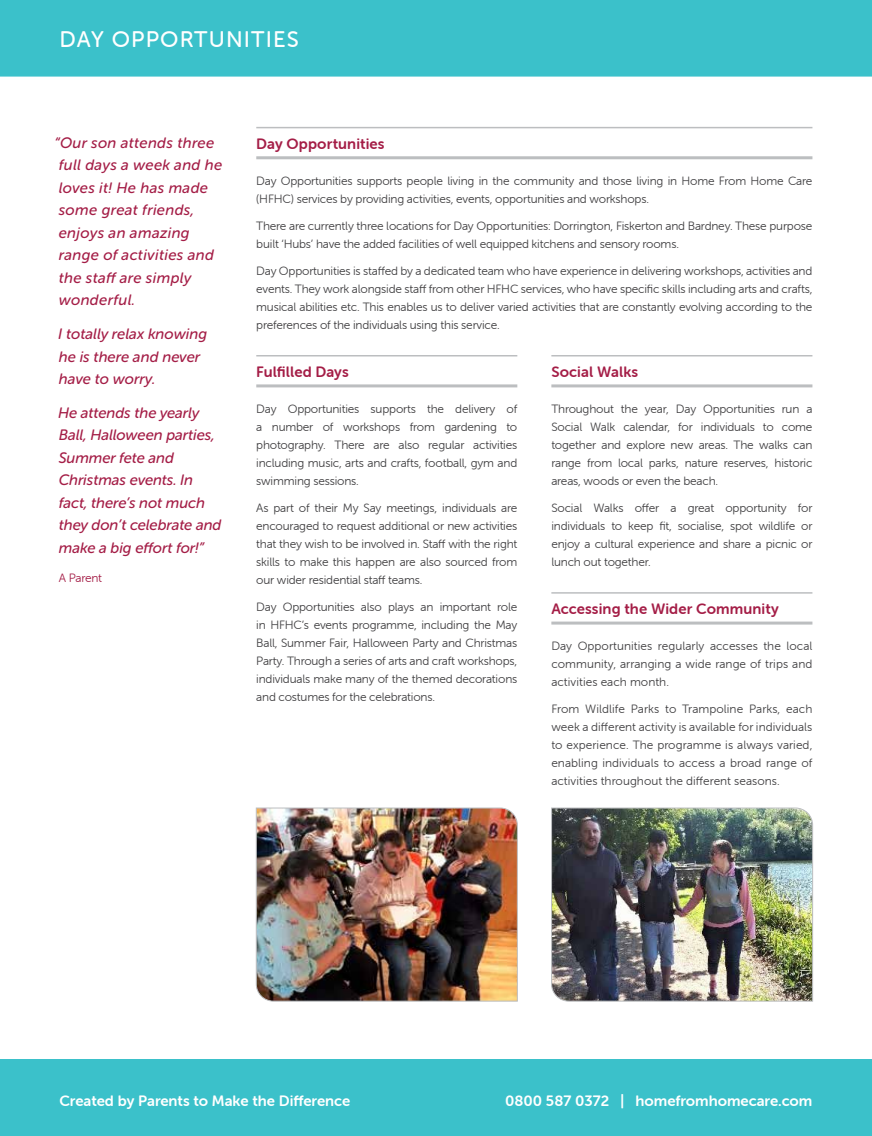
<style>
.page{position:relative;width:872px;height:1136px;background:#fff}
.page>*{position:absolute;margin:0;border:0;box-sizing:border-box;transform-origin:0 0}
.t1{font:22.5px "Museo Sans Rounded 500";letter-spacing:.05em;color:#fff}
.t2{font:italic 15px/22.5px "Museo Sans Rounded 500";color:#a41d46}
.t3{font:italic 15px/22.5px "Museo Sans Rounded 500";letter-spacing:.02em;color:#a41d46}
.t4{font:15px "Museo Sans Rounded 700";color:#fff}
.t5{font:15px "Museo Sans Rounded 700";letter-spacing:.005em;color:#a41d46}
.t6{font:12px/18px "Museo Sans Rounded 300";letter-spacing:-.015em;color:#414042;text-align:justify}
.t7{font:12px "Museo Sans Rounded 300";letter-spacing:-.02em;color:#a41d46}
</style>
<div class="page">
<div style="left:0;top:0;width:872px;height:77px;background:#3bc1ca"></div>
<div style="left:0;top:1059px;width:872px;height:76px;background:#3bc1ca"></div>
<hr style="left:256px;top:127px;width:556px;height:1px;background:#bcbec0">
<hr style="left:256px;top:156px;width:556px;height:3px;background:#bcbec0">
<hr style="left:256px;top:355px;width:261px;height:1px;background:#bcbec0">
<hr style="left:256px;top:384px;width:261px;height:3px;background:#bcbec0">
<hr style="left:551px;top:355px;width:261px;height:1px;background:#bcbec0">
<hr style="left:551px;top:384px;width:261px;height:3px;background:#bcbec0">
<hr style="left:551px;top:592px;width:261px;height:1px;background:#bcbec0">
<hr style="left:551px;top:621px;width:261px;height:3px;background:#bcbec0">
<img style="left:256px;top:807px;width:262px;height:194px">
<img style="left:551px;top:807px;width:262px;height:194px">
<h1 class="t1" style="left:60px;top:27px;width:241px">DAY OPPORTUNITIES</h1>
<p class="t3" style="left:55px;top:131px;width:169px">“Our son attends three full days a week and he loves it! He has made some great friends, enjoys an amazing range of activities and the staff are simply wonderful.</p>
<p class="t2" style="left:58px;top:322px;width:150px">I totally relax knowing he is there and never have to worry.</p>
<p class="t2" style="left:58px;top:401px;width:165px">He attends the yearly<br>Ball, Halloween parties,<br>Summer fete and<br>Christmas events. In fact, there’s not much they don’t celebrate and make a big effort for!”</p>
<p class="t7" style="left:59px;top:571px;width:45px">A Parent</p>
<p class="t5" style="left:256px;top:135px;width:130px">Day Opportunities</p>
<p class="t6" style="left:256px;top:172px;width:557px">Day Opportunities supports people living in the community and those living in Home From Home Care (HFHC) services by providing activities, events, opportunities and workshops.</p>
<p class="t6" style="left:256px;top:217px;width:557px">There are currently three locations for Day Opportunities: Dorrington, Fiskerton and Bardney. These purpose built ‘Hubs’ have the added facilities of well equipped kitchens and sensory rooms.</p>
<p class="t6" style="left:256px;top:262px;width:557px">Day Opportunities is staffed by a dedicated team who have experience in delivering workshops, activities and events. They work alongside staff from other HFHC services, who have specific skills including arts and crafts, musical abilities etc. This enables us to deliver varied activities that are constantly evolving according to the preferences of the individuals using this service.</p>
<p class="t5" style="left:256px;top:363px;width:94px">Fulfilled Days</p>
<p class="t6" style="left:256px;top:400px;width:262px">Day Opportunities supports the delivery of a number of workshops from gardening to photography. There are also regular activities including music, arts and crafts, football, gym and swimming sessions.</p>
<p class="t6" style="left:256px;top:499px;width:262px">As part of their My Say meetings, individuals are encouraged to request additional or new activities that they wish to be involved in. Staff with the right skills to make this happen are also sourced from our wider residential staff teams.</p>
<p class="t6" style="left:256px;top:598px;width:262px">Day Opportunities also plays an important role in HFHC’s events programme, including the May Ball, Summer Fair, Halloween Party and Christmas Party. Through a series of arts and craft workshops, individuals make many of the themed decorations and costumes for the celebrations.</p>
<p class="t5" style="left:551px;top:363px;width:88px">Social Walks</p>
<p class="t6" style="left:551px;top:400px;width:262px">Throughout the year, Day Opportunities run a Social Walk calendar, for individuals to come together and explore new areas. The walks can range from local parks, nature reserves, historic areas, woods or even the beach.</p>
<p class="t6" style="left:551px;top:499px;width:262px">Social Walks offer a great opportunity for individuals to keep fit, socialise, spot wildlife or enjoy a cultural experience and share a picnic or lunch out together.</p>
<p class="t5" style="left:551px;top:600px;width:229px">Accessing the Wider Community</p>
<p class="t6" style="left:551px;top:637px;width:262px">Day Opportunities regularly accesses the local community, arranging a wide range of trips and activities each month.</p>
<p class="t6" style="left:551px;top:700px;width:262px">From Wildlife Parks to Trampoline Parks, each week a different activity is available for individuals to experience. The programme is always varied, enabling individuals to access a broad range of activities throughout the different seasons.</p>
<p class="t4" style="left:60px;top:1092px;width:292px">Created by Parents to Make the Difference</p>
<p class="t4" style="left:505px;top:1092px;width:309px">0800 587 0372 | homefromhomecare.com</p>
</div>
